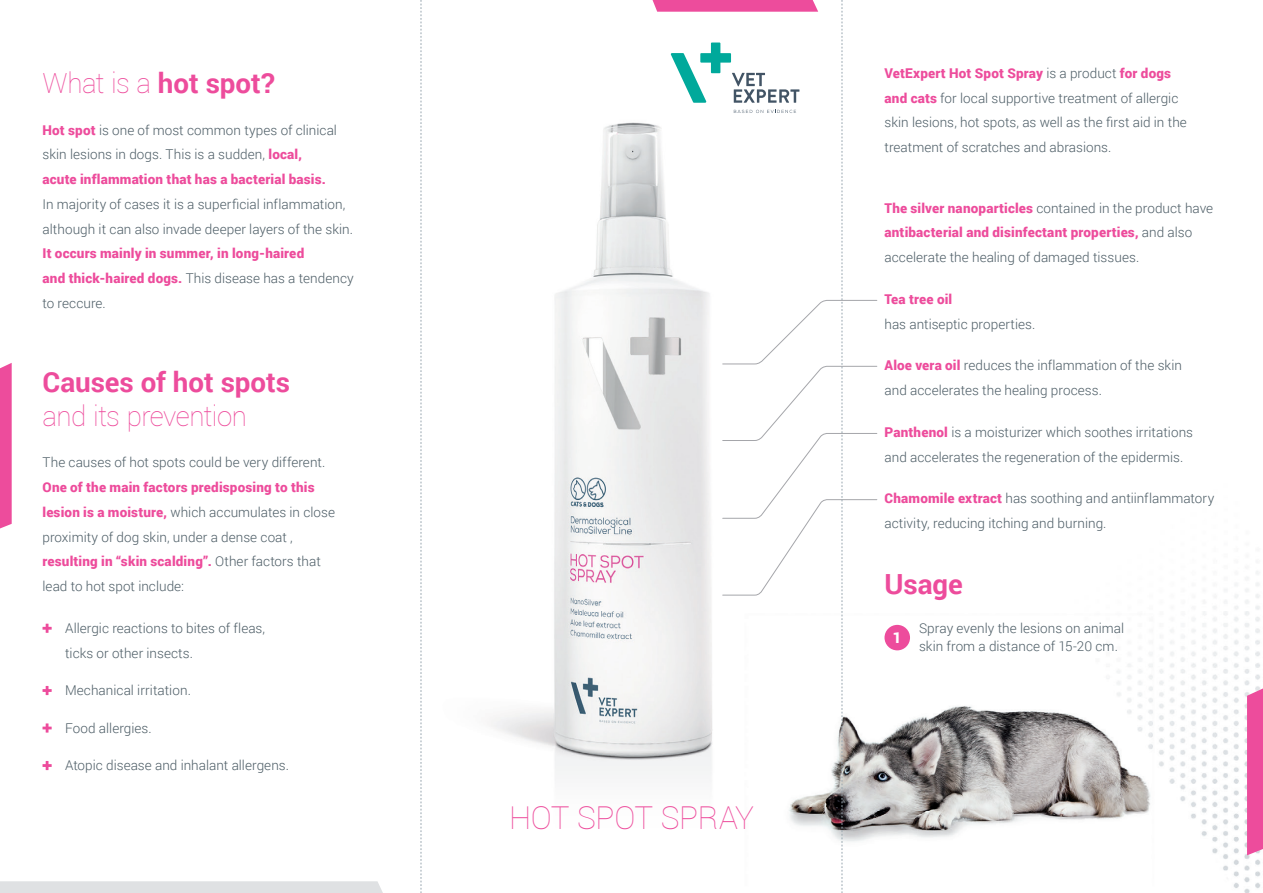
<style>
.page{position:relative;width:1263px;height:893px;background:#fff}
.page>*{position:absolute;margin:0;border:0;box-sizing:border-box;transform-origin:0 0}
.t1{font:100 31.5px "Roboto";letter-spacing:-.01em;color:#ed4c9c}
.t2{font:700 27.75px "Roboto";color:#ed4c9c}
.t3{font:100 27.75px "Roboto";letter-spacing:-.02em;color:#ed4c9c}
.t4{font:900 15px "Roboto";color:#fff}
.t5{font:300 13.5px/24.8px "Roboto";letter-spacing:.005em;color:#4c5c65}
.t6{font:900 13.5px/24.8px "Roboto";letter-spacing:.015em;color:#ed4c9c}
.s1{font-weight:100}
.s2{font-weight:900;color:#ed4c9c}
.s3{font-weight:300;color:#4c5c65}
</style>
<div class="page">
<img style="left:0;top:0;width:1261px;height:893px">
<svg style="left:0;top:363px;width:12px;height:165px;background:#ed55a1"></svg>
<svg style="left:0;top:881px;width:383px;height:12px;background:#dfe1e3"></svg>
<div style="left:1247px;top:688px;width:16px;height:167px;background:#ed4c9c"></div>
<svg style="left:43px;top:624px;width:9px;height:9px"></svg>
<svg style="left:43px;top:686px;width:9px;height:9px"></svg>
<svg style="left:43px;top:723px;width:9px;height:10px"></svg>
<svg style="left:43px;top:761px;width:9px;height:9px"></svg>
<div style="left:884px;top:625px;width:26px;height:25px;background:#ed4c9c;border-radius:50%"></div>
<svg style="left:652px;top:0;width:225px;height:893px"></svg>
<svg style="left:421px;top:0;width:1px;height:893px"></svg>
<h2 class="t2" style="left:43px;top:63px;width:234px"><span class="s1">What is a</span> hot spot?</h2>
<p class="t5" style="left:43px;top:117px;width:296px"><span class="s2">Hot spot</span> is one of most common types of clinical skin lesions in dogs. This is a sudden, <span class="s2">local, acute inflammation that has a bacterial basis.</span></p>
<p class="t5" style="left:43px;top:191px;width:312px">In majority of cases it is a superficial inflammation, although it can also invade deeper layers of the skin.</p>
<p class="t6" style="left:43px;top:241px;width:313px">It occurs mainly in summer, in long-haired<br>and thick-haired dogs. <span class="s3">This disease has a tendency to reccure.</span></p>
<h2 class="t2" style="left:43px;top:363px;width:249px">Causes of hot spots</h2>
<h2 class="t3" style="left:43px;top:396px;width:206px">and its prevention</h2>
<p class="t5" style="left:43px;top:450px;width:284px">The causes of hot spots could be very different.</p>
<p class="t5" style="left:43px;top:474px;width:294px"><span class="s2">One of the main factors predisposing to this lesion is a moisture,</span> which accumulates in close proximity of dog skin, under a dense coat , <span class="s2">resulting in “skin scalding”.</span> Other factors that lead to hot spot include:</p>
<p class="t5" style="left:65px;top:615px;width:202px">Allergic reactions to bites of fleas, ticks or other insects.</p>
<p class="t5" style="left:65px;top:677px;width:127px">Mechanical irritation.</p>
<p class="t5" style="left:65px;top:715px;width:88px">Food allergies.</p>
<p class="t5" style="left:65px;top:752px;width:226px">Atopic disease and inhalant allergens.</p>
<h1 class="t1" style="left:509px;top:796px;width:246px">HOT SPOT SPRAY</h1>
<p class="t5" style="left:884px;top:60px;width:304px"><span class="s2">VetExpert Hot Spot Spray</span> is a product <span class="s2">for dogs and cats</span> for local supportive treatment of allergic skin lesions, hot spots, as well as the first aid in the treatment of scratches and abrasions.</p>
<p class="t5" style="left:884px;top:195px;width:330px"><span class="s2">The silver nanoparticles</span> contained in the product have <span class="s2">antibacterial and disinfectant properties,</span> and also accelerate the healing of damaged tissues.</p>
<p class="t6" style="left:884px;top:286px;width:69px">Tea tree oil</p>
<p class="t5" style="left:884px;top:311px;width:152px">has antiseptic properties.</p>
<p class="t5" style="left:884px;top:353px;width:299px"><span class="s2">Aloe vera oil</span> reduces the inflammation of the skin and accelerates the healing process.</p>
<p class="t5" style="left:884px;top:419px;width:310px"><span class="s2">Panthenol</span> is a moisturizer which soothes irritations and accelerates the regeneration of the epidermis.</p>
<p class="t5" style="left:884px;top:486px;width:331px"><span class="s2">Chamomile extract</span> has soothing and antiinflammatory activity, reducing itching and burning.</p>
<h2 class="t2" style="left:884px;top:564px;width:80px">Usage</h2>
<p class="t4" style="left:893px;top:627px;width:10px">1</p>
<p class="t5" style="left:919px;top:619px;width:207px;line-height:18px">Spray evenly the lesions on animal skin from a distance of 15-20 cm.</p>
</div>
